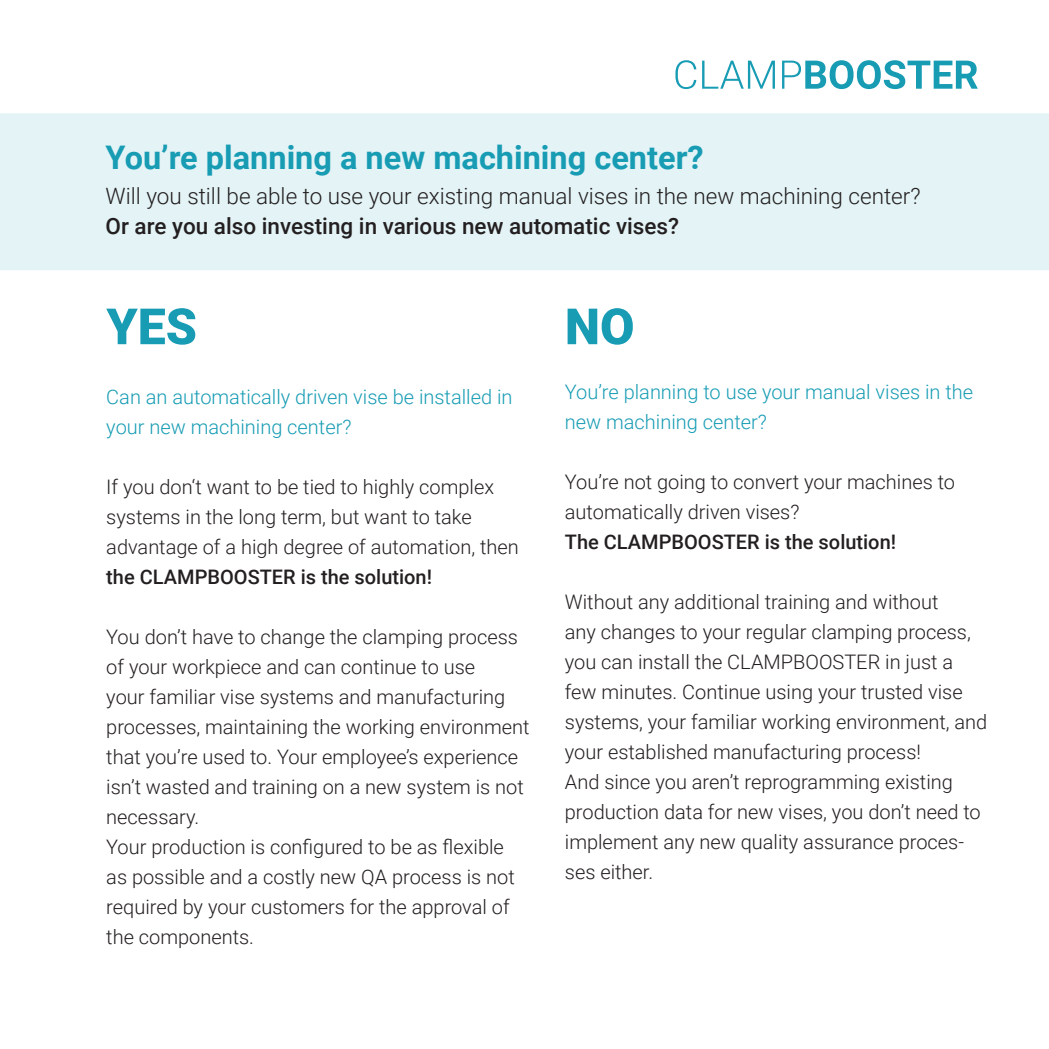
<style>
.page{position:relative;width:1049px;height:1049px;background:#fff}
.page>*{position:absolute;margin:0;border:0;box-sizing:border-box;transform-origin:0 0}
.Absatzformat_1{font:900 50px "Roboto";color:#179cb4}
.hEADAbsatzformat_1{font:700 32.5px "Roboto";color:#179cb4}
.bODY{font:300 22.5px "Roboto";color:#231f20}
.bODY-2{font:500 22.5px "Roboto";color:#231f20}
.Absatzformat_3{font:300 20px/30px "Roboto";color:#231f20}
.Absatzformat_2{font:300 20px/30px "Roboto";color:#179cb4}
.Absatzformat_3-2{font:500 20px "Roboto";color:#231f20}
.s1{font-weight:500}
</style>
<div class="page">
<svg style="left:675px;top:60px;width:21px;height:29px"></svg>
<svg style="left:702px;top:61px;width:73px;height:28px"></svg>
<svg style="left:782px;top:60px;width:196px;height:29px"></svg>
<div style="left:0;top:113px;width:1049px;height:157px;background:#e3f3f6"></div>
<p class="hEADAbsatzformat_1" style="left:106px;top:134px;width:600px">You’re planning a new machining center?</p>
<p class="bODY" style="left:106px;top:180px;width:816px">Will you still be able to use your existing manual vises in the new machining center?</p>
<p class="bODY-2" style="left:106px;top:210px;width:575px">Or are you also investing in various new automatic vises?</p>
<p class="Absatzformat_1" style="left:106px;top:291px;width:92px">YES</p>
<p class="Absatzformat_2" style="left:106px;top:381px;width:408px">Can an automatically driven vise be installed in your new machining center?</p>
<p class="Absatzformat_3" style="left:106px;top:471px;width:414px">If you don‘t want to be tied to highly complex systems in the long term, but want to take advantage of a high degree of automation, then <span class="s1">the CLAMPBOOSTER is the solution!</span></p>
<p class="Absatzformat_3" style="left:106px;top:621px;width:425px">You don’t have to change the clamping process of your workpiece and can continue to use<br>your familiar vise systems and manufacturing processes, maintaining the working environment that you’re used to. Your employee’s experience isn’t wasted and training on a new system is not necessary.</p>
<p class="Absatzformat_3" style="left:106px;top:831px;width:410px">Your production is configured to be as flexible as possible and a costly new QA process is not required by your customers for the approval of the components.</p>
<p class="Absatzformat_1" style="left:565px;top:291px;width:71px">NO</p>
<p class="Absatzformat_2" style="left:565px;top:376px;width:410px">You’re planning to use your manual vises in the new machining center?</p>
<p class="Absatzformat_3" style="left:565px;top:466px;width:392px">You’re not going to convert your machines to automatically driven vises?</p>
<p class="Absatzformat_3-2" style="left:565px;top:528px;width:333px">The CLAMPBOOSTER is the solution!</p>
<p class="Absatzformat_3" style="left:565px;top:586px;width:424px">Without any additional training and without<br>any changes to your regular clamping process, you can install the CLAMPBOOSTER in just a few minutes. Continue using your trusted vise systems, your familiar working environment, and your established manufacturing process!</p>
<p class="Absatzformat_3" style="left:565px;top:766px;width:417px">And since you aren’t reprogramming existing production data for new vises, you don’t need to implement any new quality assurance proces&shy;ses either.</p>
</div>
